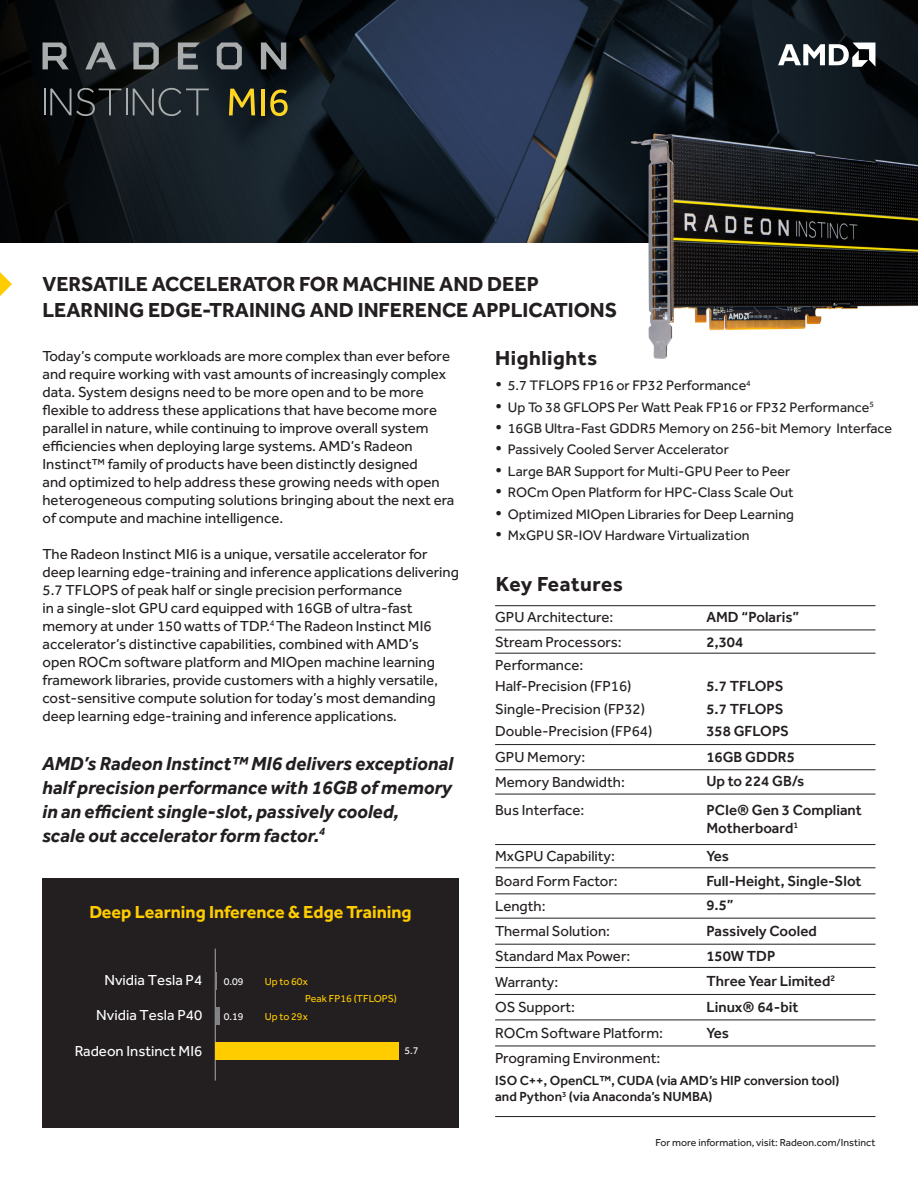
<style>
.page{position:relative;width:918px;height:1188px;background:#fff}
.page>*{position:absolute;margin:0;border:0;box-sizing:border-box;transform-origin:0 0}
.t1{font:700 21px/25.5px "Effra";color:#231f20}
.t2{font:700 21px "Effra";letter-spacing:.025em;color:#231f20}
.t3{font:italic 700 19.5px/24px "Effra";color:#231f20}
.t4{font:700 18px "Effra";color:#fc0}
.t5{font:15px/18px "Effra";color:#231f20}
.t6{font:500 15px/18px "Effra";color:#231f20}
.t7{font:15px "Effra";color:#fff}
.t8{font:14.25px "Effra";color:#231f20}
.t9{font:500 13.5px/16.2px "Effra";color:#231f20}
.t10{font:10.5px "Effra";color:#231f20}
.t11{font:10.5px "Effra";color:#fc0}
.t12{font:10.5px "Effra";color:#fff}
.s1{font-size:18px}
</style>
<div class="page">
<img style="left:0;top:0;width:918px;height:243px">
<svg style="left:778px;top:43px;width:97px;height:24px"></svg>
<svg style="left:0;top:272px;width:12px;height:24px"></svg>
<hr style="left:495px;top:605px;width:380px;height:1px;background:#231f20">
<hr style="left:495px;top:630px;width:380px;height:1px;background:#231f20">
<hr style="left:495px;top:653px;width:380px;height:1px;background:#231f20">
<hr style="left:495px;top:769px;width:380px;height:1px;background:#231f20">
<hr style="left:495px;top:794px;width:380px;height:1px;background:#231f20">
<hr style="left:495px;top:744px;width:380px;height:1px;background:#231f20">
<hr style="left:495px;top:867px;width:380px;height:1px;background:#231f20">
<hr style="left:495px;top:893px;width:380px;height:1px;background:#231f20">
<hr style="left:495px;top:918px;width:380px;height:1px;background:#231f20">
<hr style="left:495px;top:944px;width:380px;height:1px;background:#231f20">
<hr style="left:495px;top:967px;width:380px;height:1px;background:#231f20">
<hr style="left:495px;top:1020px;width:380px;height:1px;background:#231f20">
<hr style="left:495px;top:1046px;width:380px;height:1px;background:#231f20">
<div style="left:43px;top:878px;width:416px;height:249px;background:#231f20"></div>
<hr style="left:44px;top:89px;width:2px;height:26px;background:#a8acac">
<svg style="left:50px;top:88px;width:71px;height:28px;background:#282b2d"></svg>
<hr style="left:126px;top:89px;width:2px;height:26px;background:#a8acac">
<svg style="left:133px;top:88px;width:76px;height:28px;background:#323a40"></svg>
<svg style="left:261px;top:43px;width:25px;height:26px"></svg>
<svg style="left:85px;top:43px;width:31px;height:26px"></svg>
<svg style="left:178px;top:43px;width:22px;height:26px"></svg>
<svg style="left:217px;top:43px;width:25px;height:26px"></svg>
<svg style="left:43px;top:43px;width:26px;height:26px"></svg>
<svg style="left:133px;top:43px;width:26px;height:26px"></svg>
<svg style="left:229px;top:89px;width:26px;height:26px"></svg>
<hr style="left:261px;top:89px;width:4px;height:26px;background:#fdd522">
<svg style="left:270px;top:89px;width:18px;height:27px"></svg>
<hr style="left:495px;top:844px;width:380px;height:1px;background:#231f20">
<hr style="left:215px;top:949px;width:1px;height:132px;background:#a8a9ad">
<hr style="left:216px;top:1008px;width:4px;height:17px;background:#808285">
<svg style="left:216px;top:973px;width:1px;height:17px"></svg>
<div style="left:216px;top:1043px;width:183px;height:17px;background:#fc0"></div>
<hr style="left:495px;top:994px;width:380px;height:1px;background:#231f20">
<img style="left:590px;top:109px;width:328px;height:250px">
<hr style="left:495px;top:1116px;width:380px;height:1px;background:#231f20">
<p class="t1" style="left:43px;top:271px;width:576px">VERSATILE ACCELERATOR FOR MACHINE AND DEEP<br>LEARNING EDGE-TRAINING AND INFERENCE APPLICATIONS</p>
<p class="t5" style="left:43px;top:347px;width:413px">Today’s compute workloads are more complex than ever before and require working with vast amounts of increasingly complex data. System designs need to be more open and to be more flexible to address these applications that have become more parallel in nature, while continuing to improve overall system efficiencies when deploying large systems. AMD’s Radeon Instinct™ family of products have been distinctly designed<br>and optimized to help address these growing needs with open heterogeneous computing solutions bringing about the next era of compute and machine intelligence.</p>
<p class="t5" style="left:43px;top:545px;width:418px">The Radeon Instinct MI6 is a unique, versatile accelerator for deep learning edge-training and inference applications delivering 5.7 TFLOPS of peak half or single precision performance<br>in a single-slot GPU card equipped with 16GB of ultra-fast memory at under 150 watts of TDP.<sup>4</sup> The Radeon Instinct MI6 accelerator’s distinctive capabilities, combined with AMD’s<br>open ROCm software platform and MIOpen machine learning framework libraries, provide customers with a highly versatile, cost-sensitive compute solution for today’s most demanding deep learning edge-training and inference applications.</p>
<p class="t2" style="left:495px;top:345px;width:104px">Highlights</p>
<p class="t8" style="left:495px;top:377px;width:257px"><span class="s1">•</span> 5.7 TFLOPS FP16 or FP32 Performance<sup>4</sup></p>
<p class="t8" style="left:495px;top:399px;width:381px"><span class="s1">•</span> Up To 38 GFLOPS Per Watt Peak FP16 or FP32 Performance<sup>5</sup></p>
<p class="t8" style="left:495px;top:420px;width:399px"><span class="s1">•</span> 16GB Ultra-Fast GDDR5 Memory on 256-bit Memory Interface</p>
<p class="t8" style="left:495px;top:441px;width:235px"><span class="s1">•</span> Passively Cooled Server Accelerator</p>
<p class="t8" style="left:495px;top:463px;width:297px"><span class="s1">•</span> Large BAR Support for Multi-GPU Peer to Peer</p>
<p class="t8" style="left:495px;top:484px;width:300px"><span class="s1">•</span> ROCm Open Platform for HPC-Class Scale Out</p>
<p class="t8" style="left:495px;top:505px;width:300px"><span class="s1">•</span> Optimized MIOpen Libraries for Deep Learning</p>
<p class="t8" style="left:495px;top:527px;width:256px"><span class="s1">•</span> MxGPU SR-IOV Hardware Virtualization</p>
<p class="t1" style="left:496px;top:571px;width:128px">Key Features</p>
<p class="t5" style="left:495px;top:608px;width:120px">GPU Architecture:</p>
<p class="t6" style="left:706px;top:608px;width:95px">AMD “Polaris”</p>
<p class="t5" style="left:495px;top:633px;width:128px">Stream Processors:</p>
<p class="t6" style="left:706px;top:632px;width:38px">2,304</p>
<p class="t5" style="left:495px;top:656px;width:90px">Performance:</p>
<p class="t5" style="left:495px;top:677px;width:138px">Half-Precision (FP16)</p>
<p class="t6" style="left:706px;top:677px;width:79px">5.7 TFLOPS</p>
<p class="t5" style="left:495px;top:700px;width:152px">Single-Precision (FP32)</p>
<p class="t6" style="left:706px;top:699px;width:79px">5.7 TFLOPS</p>
<p class="t5" style="left:495px;top:722px;width:159px">Double-Precision (FP64)</p>
<p class="t6" style="left:706px;top:722px;width:84px">358 GFLOPS</p>
<p class="t3" style="left:42px;top:751px;width:413px">AMD’s Radeon Instinct™ MI6 delivers exceptional half precision performance with 16GB of memory in an efficient single-slot, passively cooled,<br>scale out accelerator form factor.<sup>4</sup></p>
<p class="t4" style="left:89px;top:901px;width:324px">Deep Learning Inference &amp; Edge Training</p>
<p class="t5" style="left:495px;top:748px;width:92px">GPU Memory:</p>
<p class="t6" style="left:706px;top:748px;width:90px">16GB GDDR5</p>
<p class="t5" style="left:495px;top:772px;width:131px">Memory Bandwidth:</p>
<p class="t6" style="left:706px;top:772px;width:100px">Up to 224 GB/s</p>
<p class="t5" style="left:495px;top:801px;width:91px">Bus Interface:</p>
<p class="t6" style="left:706px;top:801px;width:157px">PCIe® Gen 3 Compliant<br>Motherboard<sup>1</sup></p>
<p class="t5" style="left:495px;top:847px;width:121px">MxGPU Capability:</p>
<p class="t6" style="left:706px;top:847px;width:24px">Yes</p>
<p class="t5" style="left:495px;top:872px;width:124px">Board Form Factor:</p>
<p class="t6" style="left:706px;top:872px;width:157px">Full-Height, Single-Slot</p>
<p class="t5" style="left:495px;top:896px;width:52px">Length:</p>
<p class="t6" style="left:706px;top:896px;width:29px">9.5”</p>
<p class="t5" style="left:495px;top:922px;width:116px">Thermal Solution:</p>
<p class="t6" style="left:706px;top:922px;width:112px">Passively Cooled</p>
<p class="t5" style="left:495px;top:947px;width:137px">Standard Max Power:</p>
<p class="t6" style="left:706px;top:947px;width:71px">150W TDP</p>
<p class="t7" style="left:104px;top:971px;width:99px">Nvidia Tesla P4</p>
<p class="t7" style="left:96px;top:1006px;width:107px">Nvidia Tesla P40</p>
<p class="t11" style="left:265px;top:975px;width:45px">Up to 60x</p>
<p class="t5" style="left:495px;top:972px;width:65px">Warranty:</p>
<p class="t6" style="left:706px;top:972px;width:130px">Three Year Limited<sup>2</sup></p>
<p class="t12" style="left:224px;top:975px;width:21px">0.09</p>
<p class="t12" style="left:224px;top:1010px;width:21px">0.19</p>
<p class="t11" style="left:305px;top:993px;width:93px">Peak FP16 (TFLOPS)</p>
<p class="t5" style="left:495px;top:998px;width:81px">OS Support:</p>
<p class="t6" style="left:706px;top:998px;width:93px">Linux® 64-bit</p>
<p class="t5" style="left:495px;top:1024px;width:169px">ROCm Software Platform:</p>
<p class="t6" style="left:706px;top:1024px;width:24px">Yes</p>
<p class="t5" style="left:495px;top:1049px;width:167px">Programing Environment:</p>
<p class="t11" style="left:265px;top:1010px;width:45px">Up to 29x</p>
<p class="t7" style="left:75px;top:1042px;width:129px">Radeon Instinct MI6</p>
<p class="t12" style="left:404px;top:1045px;width:16px">5.7</p>
<p class="t9" style="left:495px;top:1072px;width:346px">ISO C++, OpenCL™, CUDA (via AMD’s HIP conversion tool) and Python<sup>3</sup> (via Anaconda’s NUMBA)</p>
<p class="t10" style="left:656px;top:1136px;width:221px">For more information, visit: Radeon.com/Instinct</p>
</div>
